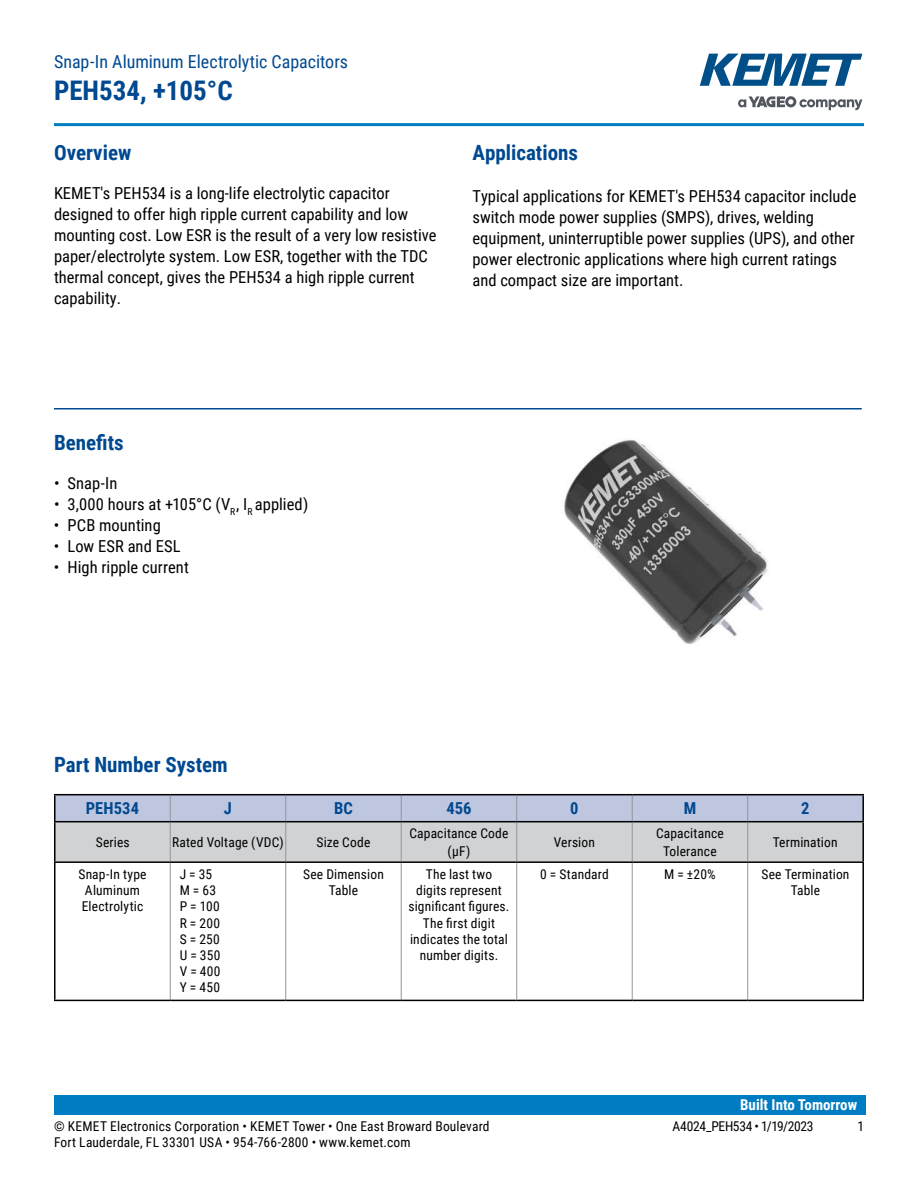
<style>
.page{position:relative;width:918px;height:1188px;background:#fff}
.page>*{position:absolute;margin:0;border:0;box-sizing:border-box;transform-origin:0 0}
.t1{font:700 27px "Roboto Condensed";color:#004990}
.t2{font:700 21px "Roboto Condensed";color:#004990}
.t3{font:18px "Roboto Condensed";color:#004990}
.t4{font:16.5px/21px "Roboto Condensed";color:#000}
.t5{font:700 16.5px "Roboto Condensed";letter-spacing:.005em;color:#004990}
.t6{font:700 15px "Roboto Condensed";color:#fff}
.t7{font:13.5px/16.2px "Roboto Condensed";letter-spacing:.015em;color:#000;text-align:center}
.t8{font:13.5px "Roboto Condensed";letter-spacing:-.02em;color:#000}
</style>
<div class="page">
<svg style="left:738px;top:96px;width:124px;height:14px"></svg>
<svg style="left:700px;top:54px;width:162px;height:32px"></svg>
<hr style="left:54px;top:123px;width:810px;height:3px;background:#007cc2">
<div style="left:54px;top:1095px;width:811px;height:20px;background:#007cc2"></div>
<hr style="left:54px;top:408px;width:808px;height:1px;background:#004990">
<svg style="left:56px;top:795px;width:806px;height:66px;background:#c6cad5"></svg>
<hr style="left:170px;top:822px;width:1px;height:39px;background:#939597">
<hr style="left:285px;top:822px;width:1px;height:39px;background:#939597">
<hr style="left:401px;top:822px;width:1px;height:39px;background:#939597">
<hr style="left:516px;top:822px;width:1px;height:39px;background:#939597">
<hr style="left:632px;top:822px;width:1px;height:39px;background:#939597">
<hr style="left:747px;top:822px;width:1px;height:39px;background:#939597">
<hr style="left:170px;top:863px;width:1px;height:137px;background:#939597">
<hr style="left:285px;top:863px;width:1px;height:137px;background:#939597">
<hr style="left:862px;top:795px;width:2px;height:26px;background:#000">
<hr style="left:54px;top:822px;width:2px;height:39px;background:#000">
<hr style="left:862px;top:822px;width:2px;height:39px;background:#000">
<hr style="left:54px;top:794px;width:116px;height:1px;background:#000">
<hr style="left:54px;top:795px;width:2px;height:26px;background:#000">
<hr style="left:170px;top:794px;width:116px;height:1px;background:#000">
<hr style="left:286px;top:794px;width:115px;height:1px;background:#000">
<hr style="left:401px;top:794px;width:116px;height:1px;background:#000">
<hr style="left:517px;top:794px;width:115px;height:1px;background:#000">
<hr style="left:632px;top:794px;width:116px;height:1px;background:#000">
<hr style="left:748px;top:794px;width:116px;height:1px;background:#000">
<hr style="left:54px;top:821px;width:116px;height:1px;background:#000">
<hr style="left:170px;top:821px;width:116px;height:1px;background:#000">
<hr style="left:286px;top:821px;width:115px;height:1px;background:#000">
<hr style="left:401px;top:821px;width:116px;height:1px;background:#000">
<hr style="left:517px;top:821px;width:115px;height:1px;background:#000">
<hr style="left:632px;top:821px;width:116px;height:1px;background:#000">
<hr style="left:748px;top:821px;width:116px;height:1px;background:#000">
<hr style="left:632px;top:863px;width:1px;height:137px;background:#939597">
<hr style="left:747px;top:863px;width:1px;height:137px;background:#939597">
<hr style="left:401px;top:863px;width:1px;height:137px;background:#939597">
<hr style="left:54px;top:861px;width:116px;height:2px;background:#000">
<hr style="left:54px;top:863px;width:2px;height:137px;background:#000">
<hr style="left:170px;top:861px;width:116px;height:2px;background:#000">
<hr style="left:286px;top:861px;width:115px;height:2px;background:#000">
<hr style="left:401px;top:861px;width:116px;height:2px;background:#000">
<hr style="left:54px;top:1000px;width:116px;height:1px;background:#000">
<hr style="left:170px;top:1000px;width:116px;height:1px;background:#000">
<hr style="left:286px;top:1000px;width:115px;height:1px;background:#000">
<hr style="left:401px;top:1000px;width:116px;height:1px;background:#000">
<hr style="left:517px;top:861px;width:115px;height:2px;background:#000">
<hr style="left:632px;top:861px;width:116px;height:2px;background:#000">
<hr style="left:748px;top:861px;width:116px;height:2px;background:#000">
<hr style="left:862px;top:863px;width:2px;height:137px;background:#000">
<hr style="left:517px;top:1000px;width:115px;height:1px;background:#000">
<hr style="left:632px;top:1000px;width:116px;height:1px;background:#000">
<hr style="left:748px;top:1000px;width:116px;height:1px;background:#000">
<hr style="left:516px;top:863px;width:1px;height:137px;background:#939597">
<img style="left:564px;top:439px;width:204px;height:205px">
<p class="t3" style="left:54px;top:53px;width:296px">Snap-In Aluminum Electrolytic Capacitors</p>
<h1 class="t1" style="left:54px;top:71px;width:180px">PEH534, +105°C</h1>
<p class="t2" style="left:54px;top:141px;width:79px">Overview</p>
<p class="t4" style="left:54px;top:184px;width:384px">KEMET's PEH534 is a long-life electrolytic capacitor designed to offer high ripple current capability and low mounting cost. Low ESR is the result of a very low resistive paper/electrolyte system. Low ESR, together with the TDC thermal concept, gives the PEH534 a high ripple current capability.</p>
<p class="t2" style="left:472px;top:138px;width:107px">Applications</p>
<p class="t4" style="left:472px;top:187px;width:385px">Typical applications for KEMET's PEH534 capacitor include switch mode power supplies (SMPS), drives, welding equipment, uninterruptible power supplies (UPS), and other power electronic applications where high current ratings and compact size are important.</p>
<p class="t2" style="left:54px;top:428px;width:71px">Bene昀椀ts</p>
<p class="t4" style="left:54px;top:474px;width:65px">• Snap-In</p>
<p class="t4" style="left:54px;top:495px;width:256px">• 3,000 hours at +105°C (V<sub>R</sub>, I<sub>R</sub> applied)</p>
<p class="t4" style="left:54px;top:516px;width:108px">• PCB mounting</p>
<p class="t4" style="left:54px;top:537px;width:128px">• Low ESR and ESL</p>
<p class="t4" style="left:54px;top:558px;width:136px">• High ripple current</p>
<p class="t2" style="left:54px;top:750px;width:175px">Part Number System</p>
<p class="t5" style="left:86px;top:799px;width:55px">PEH534</p>
<p class="t5" style="left:224px;top:799px;width:10px">J</p>
<p class="t5" style="left:334px;top:797px;width:20px">BC</p>
<p class="t5" style="left:446px;top:799px;width:27px">456</p>
<p class="t5" style="left:570px;top:797px;width:10px">0</p>
<p class="t5" style="left:684px;top:799px;width:14px">M</p>
<p class="t5" style="left:801px;top:799px;width:10px">2</p>
<p class="t7" style="left:96px;top:835px;width:35px">Series</p>
<p class="t7" style="left:172px;top:835px;width:113px">Rated Voltage (VDC)</p>
<p class="t7" style="left:317px;top:835px;width:55px">Size Code</p>
<p class="t7" style="left:409px;top:825px;width:101px;line-height:18px">Capacitance Code (µF)</p>
<p class="t7" style="left:554px;top:835px;width:43px">Version</p>
<p class="t7" style="left:656px;top:825px;width:69px;line-height:18px">Capacitance<br>Tolerance</p>
<p class="t7" style="left:773px;top:835px;width:66px">Termination</p>
<p class="t7" style="left:78px;top:867px;width:70px;text-align:left">Snap-In type<br>Aluminum<br>Electrolytic</p>
<p class="t7" style="left:180px;top:867px;width:42px;text-align:left">J = 35<br>M = 63<br>P = 100<br>R = 200<br>S = 250<br>U = 350<br>V = 400<br>Y = 450</p>
<p class="t7" style="left:303px;top:867px;width:82px">See Dimension<br>Table</p>
<p class="t7" style="left:408px;top:867px;width:103px">The last two<br>digits represent signi昀椀cant 昀椀gures.<br>The 昀椀rst digit indicates the total number digits.</p>
<p class="t7" style="left:540px;top:867px;width:70px">0 = Standard</p>
<p class="t7" style="left:664px;top:867px;width:53px">M = ±20%</p>
<p class="t7" style="left:761px;top:867px;width:90px">See Termination<br>Table</p>
<p class="t6" style="left:740px;top:1096px;width:119px">Built Into Tomorrow</p>
<p class="t7" style="left:54px;top:1119px;width:437px">© KEMET Electronics Corporation • KEMET Tower • One East Broward Boulevard</p>
<p class="t8" style="left:673px;top:1120px;width:143px">A4024_PEH534 • 1/19/2023</p>
<p class="t7" style="left:54px;top:1135px;width:358px">Fort Lauderdale, FL 33301 USA • 954-766-2800 • www.kemet.com</p>
<p class="t7" style="left:857px;top:1119px;width:8px">1</p>
</div>
